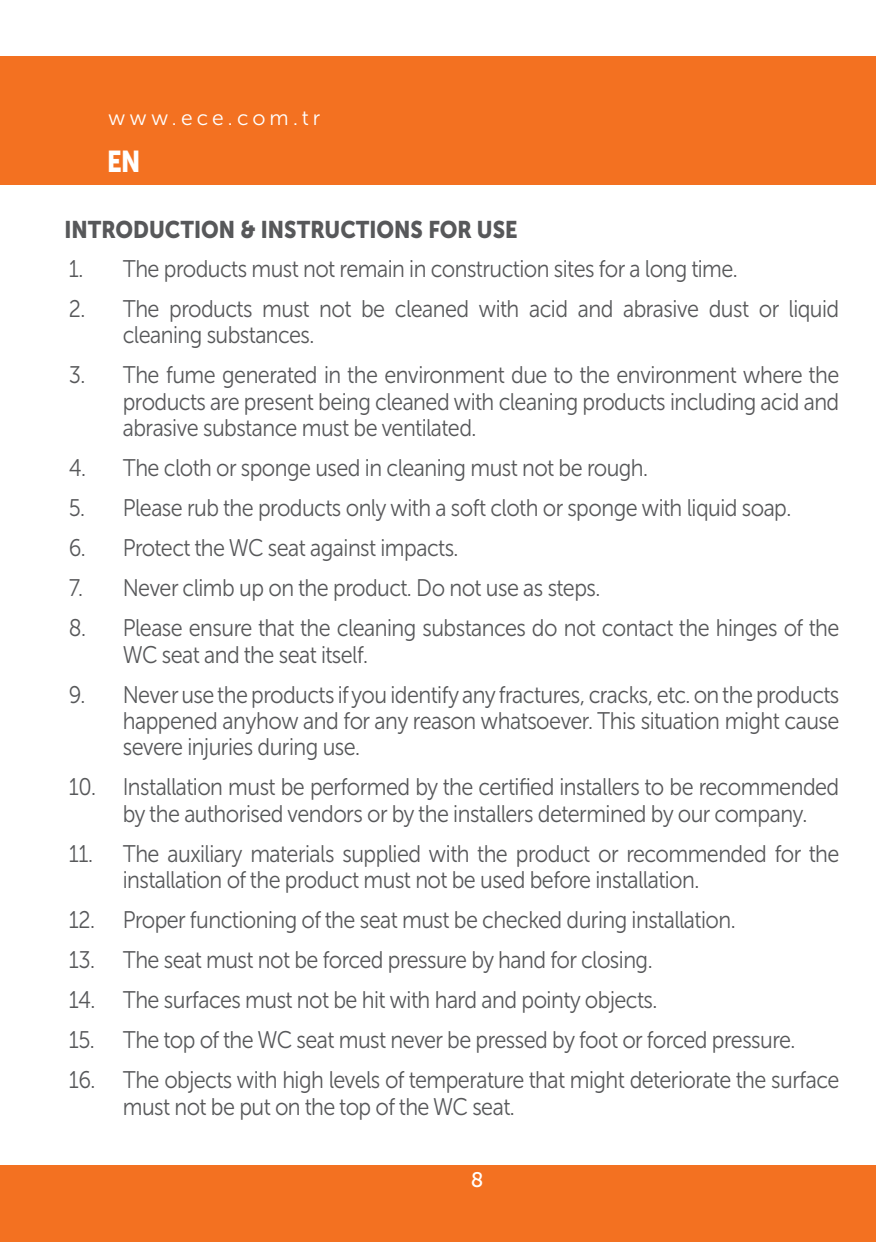
<style>
.page{position:relative;width:876px;height:1242px;background:#fff}
.page>*{position:absolute;margin:0;border:0;box-sizing:border-box;transform-origin:0 0}
.t1{font:30px "Museo Sans Cyrl 900";color:#fff;scale:.85 1}
.t2{font:24px/26.4px "Museo Sans Cyrl 300";letter-spacing:-.025em;color:#57585a;scale:.9 1}
.t3{font:24px "Museo Sans Cyrl 900";color:#57585a;scale:.9 1}
.t4{font:21px "Museo Sans Cyrl 300";letter-spacing:.2em;color:#fff}
.t5{font:21px "Museo Sans 500";color:#fff}
</style>
<div class="page">
<div style="left:0;top:1165px;width:876px;height:77px;background:#f37121"></div>
<div style="left:0;top:57px;width:876px;height:128px;background:#f37121"></div>
<p class="t4" style="left:108px;top:107px;width:214px">www.ece.com.tr</p>
<p class="t1" style="left:107px;top:145px;width:41px">EN</p>
<p class="t3" style="left:64px;top:216px;width:505px">INTRODUCTION &amp; INSTRUCTIONS FOR USE</p>
<p class="t2" style="left:69px;top:255px;width:745px">1. The products must not remain in construction sites for a long time.</p>
<p class="t2" style="left:123px;top:295px;width:798px;text-indent:-54px">2. The products must not be cleaned with acid and abrasive dust or liquid cleaning substances.</p>
<p class="t2" style="left:123px;top:362px;width:798px;text-align:justify;text-indent:-54px">3. The fume generated in the environment due to the environment where the products are present being cleaned with cleaning products including acid and abrasive substance must be ventilated.</p>
<p class="t2" style="left:69px;top:455px;width:645px">4. The cloth or sponge used in cleaning must not be rough.</p>
<p class="t2" style="left:69px;top:495px;width:804px">5. Please rub the products only with a soft cloth or sponge with liquid soap.</p>
<p class="t2" style="left:69px;top:535px;width:435px">6. Protect the WC seat against impacts.</p>
<p class="t2" style="left:69px;top:575px;width:592px">7. Never climb up on the product. Do not use as steps.</p>
<p class="t2" style="left:123px;top:615px;width:798px;text-indent:-54px">8. Please ensure that the cleaning substances do not contact the hinges of the<br>WC seat and the seat itself.</p>
<p class="t2" style="left:123px;top:681px;width:798px;text-align:justify;text-indent:-54px">9. Never use the products if you identify any fractures, cracks, etc. on the products happened anyhow and for any reason whatsoever. This situation might cause severe injuries during use.</p>
<p class="t2" style="left:123px;top:774px;width:798px;text-indent:-54px">10. Installation must be performed by the certified installers to be recommended by the authorised vendors or by the installers determined by our company.</p>
<p class="t2" style="left:123px;top:840px;width:798px;text-indent:-54px">11. The auxiliary materials supplied with the product or recommended for the installation of the product must not be used before installation.</p>
<p class="t2" style="left:69px;top:907px;width:742px">12. Proper functioning of the seat must be checked during installation.</p>
<p class="t2" style="left:69px;top:947px;width:650px">13. The seat must not be forced pressure by hand for closing.</p>
<p class="t2" style="left:69px;top:987px;width:655px">14. The surfaces must not be hit with hard and pointy objects.</p>
<p class="t2" style="left:69px;top:1027px;width:809px">15. The top of the WC seat must never be pressed by foot or forced pressure.</p>
<p class="t2" style="left:123px;top:1067px;width:798px;text-indent:-54px">16. The objects with high levels of temperature that might deteriorate the surface must not be put on the top of the WC seat.</p>
<p class="t5" style="left:471px;top:1168px;width:14px">8</p>
</div>
